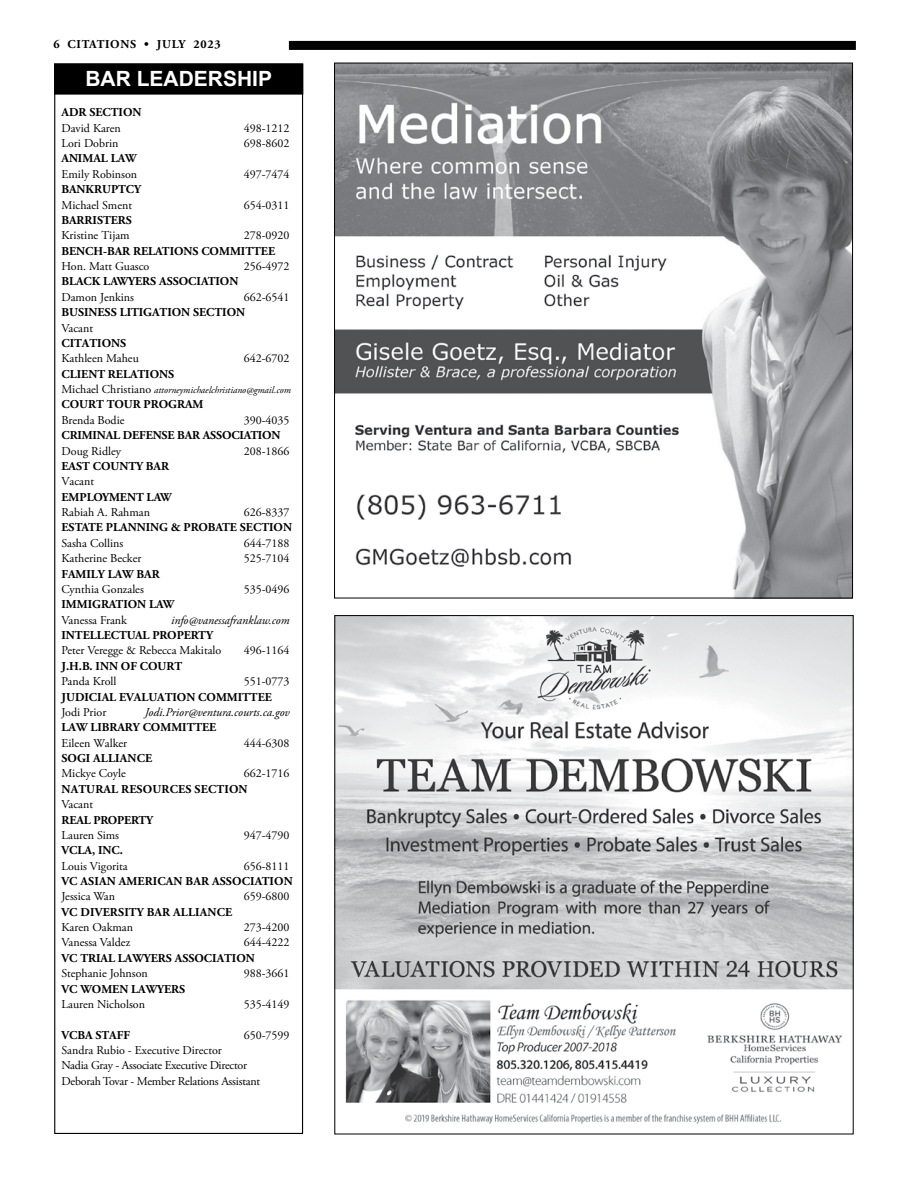
<style>
.page{position:relative;width:918px;height:1188px;background:#fff}
.page>*{position:absolute;margin:0;border:0;box-sizing:border-box;transform-origin:0 0}
.t1{font:700 21px "Arial";color:#fff}
.t2{font:12px "Adobe Garamond Pro";color:#000}
.t3{font:700 12px "Adobe Garamond Pro";color:#000}
.t4{font:12px/15.3px "Adobe Garamond Pro";letter-spacing:-.02em;color:#000}
.t5{font:italic 12px "Adobe Garamond Pro";color:#000}
.t6{font:700 12px "Adobe Garamond Pro";letter-spacing:.06em;color:#000}
.t7{font:italic 9.75px "Adobe Garamond Pro";color:#000}
.s1{font-style:normal;font-size:12px}
</style>
<div class="page">
<div style="left:289px;top:41px;width:567px;height:9px;background:#000"></div>
<div style="left:56px;top:65px;width:246px;height:28px;background:#000"></div>
<div style="left:54px;top:64px;width:249px;height:31px;border:3px solid #000"></div>
<img style="left:336px;top:617px;width:516px;height:507px">
<img style="left:336px;top:65px;width:515px;height:531px">
<p class="t6" style="left:53px;top:38px;width:169px">6 CITATIONS • JULY 2023</p>
<h1 class="t1" style="left:85px;top:65px;width:188px">BAR LEADERSHIP</h1>
<p class="t3" style="left:62px;top:106px;width:81px">ADR SECTION</p>
<p class="t2" style="left:62px;top:121px;width:61px">David Karen</p>
<p class="t2" style="left:244px;top:121px;width:47px">498-1212</p>
<p class="t2" style="left:62px;top:136px;width:58px">Lori Dobrin</p>
<p class="t2" style="left:244px;top:136px;width:47px">698-8602</p>
<p class="t3" style="left:62px;top:152px;width:77px">ANIMAL LAW</p>
<p class="t2" style="left:62px;top:167px;width:77px">Emily Robinson</p>
<p class="t2" style="left:244px;top:167px;width:47px">497-7474</p>
<p class="t3" style="left:62px;top:182px;width:81px">BANKRUPTCY</p>
<p class="t2" style="left:62px;top:198px;width:72px">Michael Sment</p>
<p class="t2" style="left:244px;top:198px;width:47px">654-0311</p>
<p class="t3" style="left:62px;top:213px;width:72px">BARRISTERS</p>
<p class="t2" style="left:62px;top:228px;width:70px">Kristine Tijam</p>
<p class="t2" style="left:244px;top:228px;width:47px">278-0920</p>
<p class="t3" style="left:62px;top:244px;width:215px">BENCH-BAR RELATIONS COMMITTEE</p>
<p class="t2" style="left:62px;top:259px;width:89px">Hon. Matt Guasco</p>
<p class="t2" style="left:244px;top:259px;width:47px">256-4972</p>
<p class="t3" style="left:62px;top:275px;width:178px">BLACK LAWYERS ASSOCIATION</p>
<p class="t2" style="left:62px;top:290px;width:74px">Damon Jenkins</p>
<p class="t2" style="left:244px;top:290px;width:47px">662-6541</p>
<p class="t3" style="left:62px;top:305px;width:185px">BUSINESS LITIGATION SECTION</p>
<p class="t2" style="left:62px;top:321px;width:33px">Vacant</p>
<p class="t3" style="left:62px;top:336px;width:66px">CITATIONS</p>
<p class="t2" style="left:62px;top:351px;width:79px">Kathleen Maheu</p>
<p class="t2" style="left:244px;top:351px;width:47px">642-6702</p>
<p class="t3" style="left:62px;top:367px;width:114px">CLIENT RELATIONS</p>
<p class="t7" style="left:62px;top:384px;width:231px"><span class="s1">Michael Christiano</span> attorneymichaelchristiano@gmail.com</p>
<p class="t3" style="left:62px;top:398px;width:143px">COURT TOUR PROGRAM</p>
<p class="t2" style="left:62px;top:413px;width:65px">Brenda Bodie</p>
<p class="t2" style="left:244px;top:413px;width:47px">390-4035</p>
<p class="t3" style="left:62px;top:428px;width:221px">CRIMINAL DEFENSE BAR ASSOCIATION</p>
<p class="t2" style="left:62px;top:444px;width:61px">Doug Ridley</p>
<p class="t2" style="left:244px;top:444px;width:47px">208-1866</p>
<p class="t3" style="left:62px;top:459px;width:109px">EAST COUNTY BAR</p>
<p class="t2" style="left:62px;top:474px;width:34px">Vacant</p>
<p class="t3" style="left:62px;top:490px;width:112px">EMPLOYMENT LAW</p>
<p class="t2" style="left:62px;top:505px;width:90px">Rabiah A. Rahman</p>
<p class="t2" style="left:244px;top:505px;width:47px">626-8337</p>
<p class="t3" style="left:62px;top:521px;width:232px">ESTATE PLANNING &amp; PROBATE SECTION</p>
<p class="t2" style="left:62px;top:536px;width:63px">Sasha Collins</p>
<p class="t2" style="left:244px;top:536px;width:47px">644-7188</p>
<p class="t2" style="left:62px;top:551px;width:81px">Katherine Becker</p>
<p class="t2" style="left:244px;top:551px;width:47px">525-7104</p>
<p class="t3" style="left:62px;top:567px;width:100px">FAMILY LAW BAR</p>
<p class="t2" style="left:62px;top:582px;width:84px">Cynthia Gonzales</p>
<p class="t2" style="left:244px;top:582px;width:47px">535-0496</p>
<p class="t3" style="left:62px;top:598px;width:114px">IMMIGRATION LAW</p>
<p class="t2" style="left:62px;top:613px;width:67px">Vanessa Frank</p>
<p class="t5" style="left:171px;top:613px;width:120px">info@vanessafranklaw.com</p>
<p class="t3" style="left:62px;top:628px;width:153px">INTELLECTUAL PROPERTY</p>
<p class="t2" style="left:62px;top:643px;width:161px">Peter Veregge &amp; Rebecca Makitalo</p>
<p class="t2" style="left:244px;top:643px;width:47px">496-1164</p>
<p class="t3" style="left:62px;top:659px;width:122px">J.H.B. INN OF COURT</p>
<p class="t2" style="left:62px;top:674px;width:56px">Panda Kroll</p>
<p class="t2" style="left:244px;top:674px;width:47px">551-0773</p>
<p class="t3" style="left:62px;top:690px;width:212px">JUDICIAL EVALUATION COMMITTEE</p>
<p class="t2" style="left:62px;top:705px;width:46px">Jodi Prior</p>
<p class="t5" style="left:145px;top:705px;width:146px">Jodi.Prior@ventura.courts.ca.gov</p>
<p class="t3" style="left:62px;top:720px;width:156px">LAW LIBRARY COMMITTEE</p>
<p class="t2" style="left:62px;top:736px;width:67px">Eileen Walker</p>
<p class="t2" style="left:244px;top:736px;width:47px">444-6308</p>
<p class="t3" style="left:62px;top:751px;width:92px">SOGI ALLIANCE</p>
<p class="t2" style="left:62px;top:766px;width:66px">Mickye Coyle</p>
<p class="t2" style="left:244px;top:766px;width:47px">662-1716</p>
<p class="t3" style="left:62px;top:782px;width:188px">NATURAL RESOURCES SECTION</p>
<p class="t2" style="left:62px;top:797px;width:33px">Vacant</p>
<p class="t3" style="left:62px;top:813px;width:93px">REAL PROPERTY</p>
<p class="t2" style="left:62px;top:828px;width:59px">Lauren Sims</p>
<p class="t2" style="left:244px;top:828px;width:47px">947-4790</p>
<p class="t3" style="left:62px;top:843px;width:63px">VCLA, INC.</p>
<p class="t2" style="left:62px;top:859px;width:68px">Louis Vigorita</p>
<p class="t2" style="left:244px;top:859px;width:47px">656-8111</p>
<p class="t3" style="left:62px;top:874px;width:233px">VC ASIAN AMERICAN BAR ASSOCIATION</p>
<p class="t2" style="left:62px;top:889px;width:55px">Jessica Wan</p>
<p class="t2" style="left:244px;top:889px;width:47px">659-6800</p>
<p class="t3" style="left:62px;top:905px;width:172px">VC DIVERSITY BAR ALLIANCE</p>
<p class="t2" style="left:62px;top:920px;width:73px">Karen Oakman</p>
<p class="t2" style="left:244px;top:920px;width:47px">273-4200</p>
<p class="t2" style="left:62px;top:935px;width:70px">Vanessa Valdez</p>
<p class="t2" style="left:244px;top:935px;width:47px">644-4222</p>
<p class="t3" style="left:62px;top:951px;width:195px">VC TRIAL LAWYERS ASSOCIATION</p>
<p class="t2" style="left:62px;top:966px;width:88px">Stephanie Johnson</p>
<p class="t2" style="left:244px;top:966px;width:47px">988-3661</p>
<p class="t3" style="left:62px;top:982px;width:125px">VC WOMEN LAWYERS</p>
<p class="t2" style="left:62px;top:997px;width:85px">Lauren Nicholson</p>
<p class="t2" style="left:244px;top:997px;width:47px">535-4149</p>
<p class="t3" style="left:62px;top:1028px;width:70px">VCBA STAFF</p>
<p class="t2" style="left:244px;top:1028px;width:47px">650-7599</p>
<p class="t4" style="left:62px;top:1043px;width:200px">Sandra Rubio - Executive Director<br>Nadia Gray - Associate Executive Director<br>Deborah Tovar - Member Relations Assistant</p>
</div>
